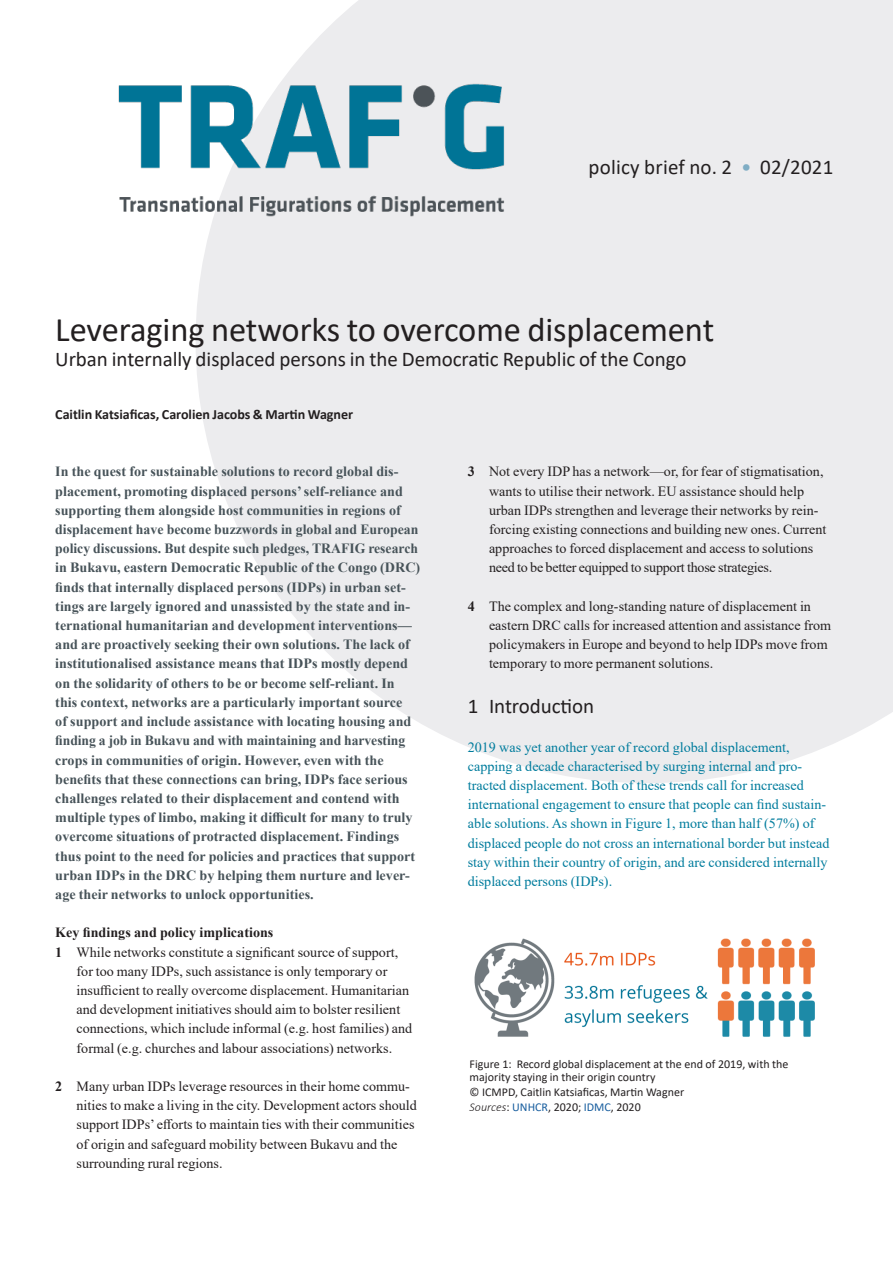
<style>
.page{position:relative;width:893px;height:1263px;background:#fff}
.page>*{position:absolute;margin:0;border:0;box-sizing:border-box;transform-origin:0 0}
.head{font:34.5px "Calibri";letter-spacing:-.005em;color:#231f20}
.zw_1{font:21px "Calibri";letter-spacing:-.005em;color:#231f20}
.head-2{font:21px "Calibri";letter-spacing:.01em;color:#231f20}
.vorspann{font:700 14.1px/19.2px "Times New Roman";color:#475359}
.aufzaehlung_txt{font:14.1px/19.2px "Times New Roman";color:#231f20}
.text_blau{font:14.1px/19.2px "Times New Roman";color:#007c9d}
.zw_2{font:700 14.1px "Calibri";letter-spacing:-.005em;color:#231f20}
.text{font:700 14.1px "Times New Roman";color:#231f20}
.bildunterschrift{font:12px/13.5px "Calibri";color:#231f20}
.s1{color:#7fadc4}
.s2{font-weight:700}
.s3{font-weight:300;font-style:italic}
.s4{color:#175d9e}
</style>
<div class="page">
<svg style="left:196px;top:0;width:697px;height:783px;background:#eeeeef"></svg>
<img style="left:118px;top:43px;width:399px;height:207px">
<img style="left:474px;top:938px;width:341px;height:99px">
<p class="head-2" style="left:589px;top:153px;width:246px">policy brief no. 2 <span class="s1">•</span> 02/2021</p>
<p class="head" style="left:55px;top:305px;width:660px">Leveraging networks to overcome displacement</p>
<p class="zw_1" style="left:55px;top:344px;width:633px">Urban internally displaced persons in the Democratic Republic of the Congo</p>
<p class="zw_2" style="left:55px;top:404px;width:299px">Caitlin Katsiaficas, Carolien Jacobs &amp; Martin Wagner</p>
<p class="vorspann" style="left:55px;top:462px;width:366px">In the quest for sustainable solutions to record global dis&shy;placement, promoting displaced persons’ self-reliance and supporting them alongside host communities in regions of displacement have become buzzwords in global and European policy discussions. But despite such pledges, TRAFIG research in Bukavu, eastern Democratic Republic of the Congo (DRC) finds that internally displaced persons (IDPs) in urban set&shy;tings are largely ignored and unassisted by the state and in&shy;ternational humanitarian and development interventions— and are proactively seeking their own solutions. The lack of institutionalised assistance means that IDPs mostly depend on the solidarity of others to be or become self-reliant. In this context, networks are a particularly important source<br>of support and include assistance with locating housing and finding a job in Bukavu and with maintaining and harvesting crops in communities of origin. However, even with the benefits that these connections can bring, IDPs face serious challenges related to their displacement and contend with multiple types of limbo, making it difficult for many to truly overcome situations of protracted displacement. Findings thus point to the need for policies and practices that support urban IDPs in the DRC by helping them nurture and lever&shy;age their networks to unlock opportunities.</p>
<p class="text" style="left:55px;top:922px;width:220px">Key findings and policy implications</p>
<p class="aufzaehlung_txt" style="left:77px;top:942px;width:337px;text-indent:-21px"><span class="s2">1</span> While networks constitute a significant source of support, for too many IDPs, such assistance is only temporary or insufficient to really overcome displacement. Humanitarian and development initiatives should aim to bolster resilient connections, which include informal (e.g. host families) and formal (e.g. churches and labour associations) networks.</p>
<p class="aufzaehlung_txt" style="left:77px;top:1076px;width:342px;text-indent:-21px"><span class="s2">2</span> Many urban IDPs leverage resources in their home commu&shy;nities to make a living in the city. Development actors should support IDPs’ efforts to maintain ties with their communities of origin and safeguard mobility between Bukavu and the surrounding rural regions.</p>
<p class="aufzaehlung_txt" style="left:489px;top:462px;width:339px;text-indent:-21px"><span class="s2">3</span> Not every IDP has a network—or, for fear of stigmatisation, wants to utilise their network. EU assistance should help urban IDPs strengthen and leverage their networks by rein&shy;forcing existing connections and building new ones. Current approaches to forced displacement and access to solutions need to be better equipped to support those strategies.</p>
<p class="aufzaehlung_txt" style="left:489px;top:596px;width:344px;text-indent:-21px"><span class="s2">4</span> The complex and long-standing nature of displacement in eastern DRC calls for increased attention and assistance from policymakers in Europe and beyond to help IDPs move from temporary to more permanent solutions.</p>
<p class="zw_1" style="left:468px;top:692px;width:128px">1 Introduction</p>
<p class="text_blau" style="left:468px;top:737px;width:363px">2019 was yet another year of record global displacement, capping a decade characterised by surging internal and pro&shy;tracted displacement. Both of these trends call for increased international engagement to ensure that people can find sustain&shy;able solutions. As shown in Figure 1, more than half (57%) of displaced people do not cross an international border but instead stay within their country of origin, and are considered internally displaced persons (IDPs).</p>
<p class="bildunterschrift" style="left:470px;top:1057px;width:320px">Figure 1: Record global displacement at the end of 2019, with the majority staying in their origin country</p>
<p class="bildunterschrift" style="left:470px;top:1084px;width:216px;line-height:15px">© ICMPD, Caitlin Katsiaficas, Martin Wagner<br><span class="s3">Sources</span>: <span class="s4">UNHCR</span>, 2020; <span class="s4">IDMC</span>, 2020</p>
</div>
